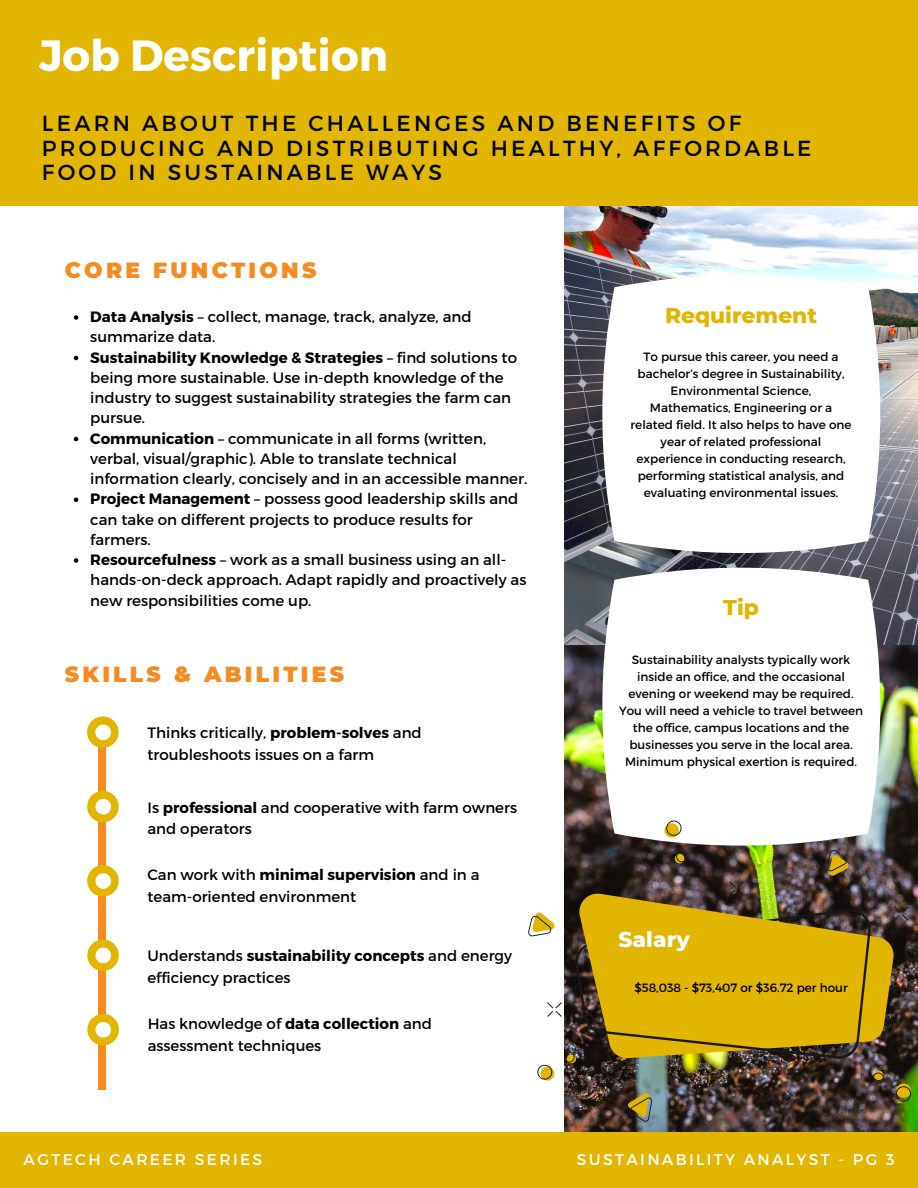
<style>
.page{position:relative;width:918px;height:1188px;background:#fff}
.page>*{position:absolute;margin:0;border:0;box-sizing:border-box;transform-origin:0 0}
.t1{font:700 43.65px "Montserrat";color:#fff}
.t2{font:21.75px/24.3px "Montserrat";letter-spacing:.15em;color:#000}
.t3{font:900 21.75px "Montserrat";letter-spacing:.15em;color:#f68b21}
.t4{font:800 21.75px "Montserrat";color:#e1b500}
.t5{font:800 21.75px "Montserrat";color:#fff}
.t6{font:15.6px "Montserrat";letter-spacing:.15em;color:#fff}
.t7{font:15px/20.2px "Montserrat";color:#000}
.t8{font:12px/17px "Montserrat";color:#000;text-align:center}
.s1{font-weight:700}
</style>
<div class="page">
<img style="left:564px;top:205px;width:354px;height:928px">
<div style="left:0;top:1133px;width:918px;height:55px;background:#e1b500"></div>
<div style="left:0;top:0;width:918px;height:205px;background:#e1b500"></div>
<div style="left:99px;top:736px;width:7px;height:353px;background:#f68b21"></div>
<svg style="left:87px;top:716px;width:32px;height:32px"></svg>
<svg style="left:74px;top:315px;width:4px;height:5px"></svg>
<svg style="left:74px;top:356px;width:4px;height:4px"></svg>
<svg style="left:74px;top:437px;width:4px;height:4px"></svg>
<svg style="left:74px;top:498px;width:4px;height:4px"></svg>
<svg style="left:74px;top:558px;width:4px;height:5px"></svg>
<svg style="left:87px;top:791px;width:32px;height:31px"></svg>
<svg style="left:87px;top:865px;width:32px;height:32px"></svg>
<svg style="left:87px;top:939px;width:32px;height:32px"></svg>
<svg style="left:87px;top:1014px;width:32px;height:31px"></svg>
<svg style="left:602px;top:275px;width:278px;height:278px"></svg>
<svg style="left:602px;top:568px;width:278px;height:278px"></svg>
<svg style="left:895px;top:906px;width:14px;height:15px"></svg>
<svg style="left:547px;top:1002px;width:15px;height:15px"></svg>
<svg style="left:729px;top:881px;width:15px;height:11px"></svg>
<svg style="left:787px;top:1090px;width:14px;height:15px"></svg>
<svg style="left:872px;top:1070px;width:12px;height:14px"></svg>
<svg style="left:896px;top:1083px;width:15px;height:19px"></svg>
<svg style="left:675px;top:854px;width:10px;height:10px"></svg>
<svg style="left:676px;top:851px;width:11px;height:11px"></svg>
<svg style="left:664px;top:823px;width:15px;height:15px"></svg>
<svg style="left:666px;top:820px;width:16px;height:16px"></svg>
<svg style="left:564px;top:1051px;width:13px;height:13px"></svg>
<svg style="left:537px;top:1064px;width:18px;height:17px"></svg>
<svg style="left:628px;top:1092px;width:24px;height:30px"></svg>
<svg style="left:528px;top:912px;width:27px;height:24px"></svg>
<svg style="left:826px;top:850px;width:23px;height:27px"></svg>
<img style="left:577px;top:892px;width:318px;height:167px">
<svg style="left:584px;top:930px;width:287px;height:129px;background:#cba305"></svg>
<p class="t1" style="left:39px;top:27px;width:351px">Job Description</p>
<p class="t2" style="left:42px;top:110px;width:771px">LEARN ABOUT THE CHALLENGES AND BENEFITS OF<br>PRODUCING AND DISTRIBUTING HEALTHY, AFFORDABLE<br>FOOD IN SUSTAINABLE WAYS</p>
<p class="t3" style="left:65px;top:257px;width:253px">CORE FUNCTIONS</p>
<p class="t7" style="left:90px;top:306px;width:383px"><span class="s1">Data Analysis</span> – collect, manage, track, analyze, and summarize data.</p>
<p class="t7" style="left:90px;top:346px;width:428px"><span class="s1">Sustainability Knowledge &amp; Strategies</span> – find solutions to being more sustainable. Use in-depth knowledge of the industry to suggest sustainability strategies the farm can pursue.</p>
<p class="t7" style="left:90px;top:427px;width:439px"><span class="s1">Communication</span> – communicate in all forms (written, verbal, visual/graphic). Able to translate technical information clearly, concisely and in an accessible manner.</p>
<p class="t7" style="left:90px;top:488px;width:430px"><span class="s1">Project Management</span> – possess good leadership skills and can take on different projects to produce results for farmers.</p>
<p class="t7" style="left:90px;top:549px;width:438px"><span class="s1">Resourcefulness</span> – work as a small business using an all&shy;hands-on-deck approach. Adapt rapidly and proactively as new responsibilities come up.</p>
<p class="t3" style="left:65px;top:661px;width:281px">SKILLS &amp; ABILITIES</p>
<p class="t7" style="left:147px;top:722px;width:276px;line-height:21.3px">Thinks critically, <span class="s1">problem-solves</span> and troubleshoots issues on a farm</p>
<p class="t7" style="left:147px;top:796px;width:371px;line-height:21.3px">Is <span class="s1">professional</span> and cooperative with farm owners and operators</p>
<p class="t7" style="left:147px;top:864px;width:334px;line-height:21.3px">Can work with <span class="s1">minimal supervision</span> and in a team-oriented environment</p>
<p class="t7" style="left:147px;top:945px;width:366px;line-height:21.3px">Understands <span class="s1">sustainability concepts</span> and energy efficiency practices</p>
<p class="t7" style="left:148px;top:1012px;width:286px;line-height:21.3px">Has knowledge of <span class="s1">data collection</span> and assessment techniques</p>
<p class="t6" style="left:24px;top:1149px;width:240px">AGTECH CAREER SERIES</p>
<p class="t4" style="left:665px;top:302px;width:154px">Requirement</p>
<p class="t8" style="left:631px;top:348px;width:223px">To pursue this career, you need a bachelor’s degree in Sustainability, Environmental Science, Mathematics, Engineering or a related field. It also helps to have one year of related professional experience in conducting research, performing statistical analysis, and evaluating environmental issues.</p>
<p class="t4" style="left:723px;top:594px;width:37px">Tip</p>
<p class="t8" style="left:619px;top:651px;width:246px">Sustainability analysts typically work inside an office, and the occasional evening or weekend may be required.<br>You will need a vehicle to travel between the office, campus locations and the businesses you serve in the local area.<br>Minimum physical exertion is required.</p>
<p class="t5" style="left:619px;top:926px;width:73px">Salary</p>
<p class="t8" style="left:634px;top:979px;width:215px">$58,038 - $73,407 or $36.72 per hour</p>
<p class="t6" style="left:577px;top:1149px;width:319px">SUSTAINABILITY ANALYST - PG 3</p>
</div>
